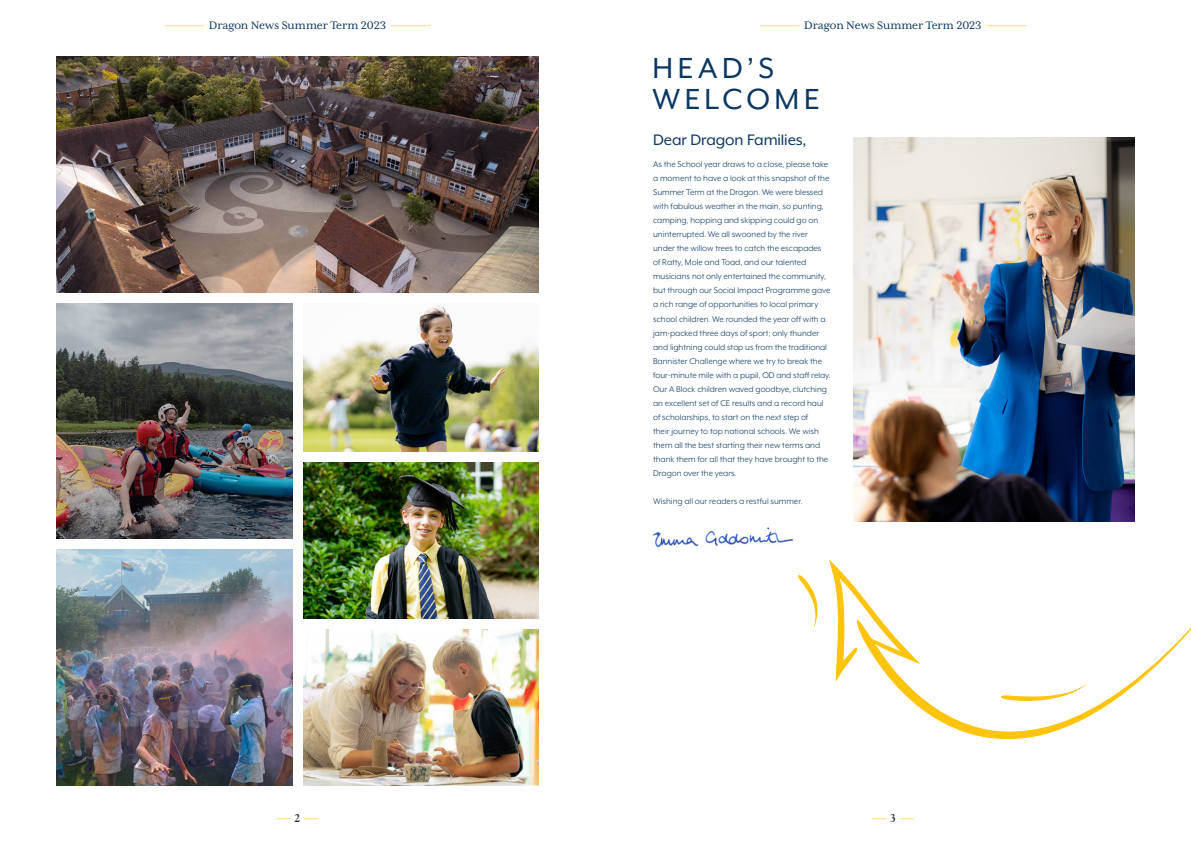
<style>
.page{position:relative;width:1191px;height:842px;background:#fff}
.page>*{position:absolute;margin:0;border:0;box-sizing:border-box;transform-origin:0 0}
.t1{font:33.4px/31.5px "Mr Eaves XL Mod OT";letter-spacing:.135em;color:#0c3761}
.t2{font:17.5px "Mr Eaves XL Mod OT";letter-spacing:-.005em;color:#0c3761}
.t3{font:12.5px "Mrs Eaves XL Serif OT";letter-spacing:-.01em;color:#0c3761}
.t4{font:12.5px "Mrs Eaves XL Serif OT";color:#fec40e}
.t5{font:9.5px/14px "Mr Eaves XL Mod OT";color:#0c3761}
.s1{color:#fec40e}
.s2{font-family:"LTC Goudy Oldstyle Pro";font-weight:700;font-size:12px;color:#231f20}
</style>
<div class="page">
<img style="left:57px;top:57px;width:481px;height:235px">
<img style="left:653px;top:527px;width:140px;height:21px">
<img style="left:853px;top:137px;width:281px;height:384px">
<img style="left:57px;top:303px;width:235px;height:236px">
<img style="left:57px;top:550px;width:235px;height:235px">
<img style="left:303px;top:462px;width:236px;height:157px">
<img style="left:303px;top:305px;width:236px;height:147px">
<img style="left:303px;top:629px;width:236px;height:156px">
<svg style="left:893px;top:627px;width:298px;height:113px"></svg>
<svg style="left:998px;top:684px;width:88px;height:17px"></svg>
<svg style="left:829px;top:560px;width:91px;height:122px"></svg>
<svg style="left:798px;top:575px;width:20px;height:52px"></svg>
<h3 class="t3" style="left:165px;top:19px;width:267px"><span class="s1">––––––––</span> Dragon News Summer Term 2023 <span class="s1">––––––––</span></h3>
<h3 class="t3" style="left:760px;top:19px;width:267px"><span class="s1">––––––––</span> Dragon News Summer Term 2023 <span class="s1">––––––––</span></h3>
<h3 class="t4" style="left:276px;top:811px;width:44px">––– <span class="s2">2</span> –––</h3>
<p class="t1" style="left:652px;top:52px;width:169px">HEAD’S<br>WELCOME</p>
<p class="t2" style="left:653px;top:130px;width:155px">Dear Dragon Families,</p>
<p class="t5" style="left:653px;top:158px;width:179px">As the School year draws to a close, please take a moment to have a look at this snapshot of the Summer Term at the Dragon. We were blessed with fabulous weather in the main, so punting, camping, hopping and skipping could go on uninterrupted. We all swooned by the river under the willow trees to catch the escapades of Ratty, Mole and Toad, and our talented musicians not only entertained the community, but through our Social Impact Programme gave a rich range of opportunities to local primary school children. We rounded the year off with a jam-packed three days of sport; only thunder and lightning could stop us from the traditional Bannister Challenge where we try to break the four-minute mile with a pupil, OD and staff relay.</p>
<p class="t5" style="left:653px;top:382px;width:177px">Our A Block children waved goodbye, clutching an excellent set of CE results and a record haul of scholarships, to start on the next step of<br>their journey to top national schools. We wish them all the best starting their new terms and thank them for all that they have brought to the Dragon over the years.</p>
<p class="t5" style="left:653px;top:494px;width:151px">Wishing all our readers a restful summer.</p>
<h3 class="t4" style="left:872px;top:811px;width:44px">––– <span class="s2">3</span> –––</h3>
</div>
